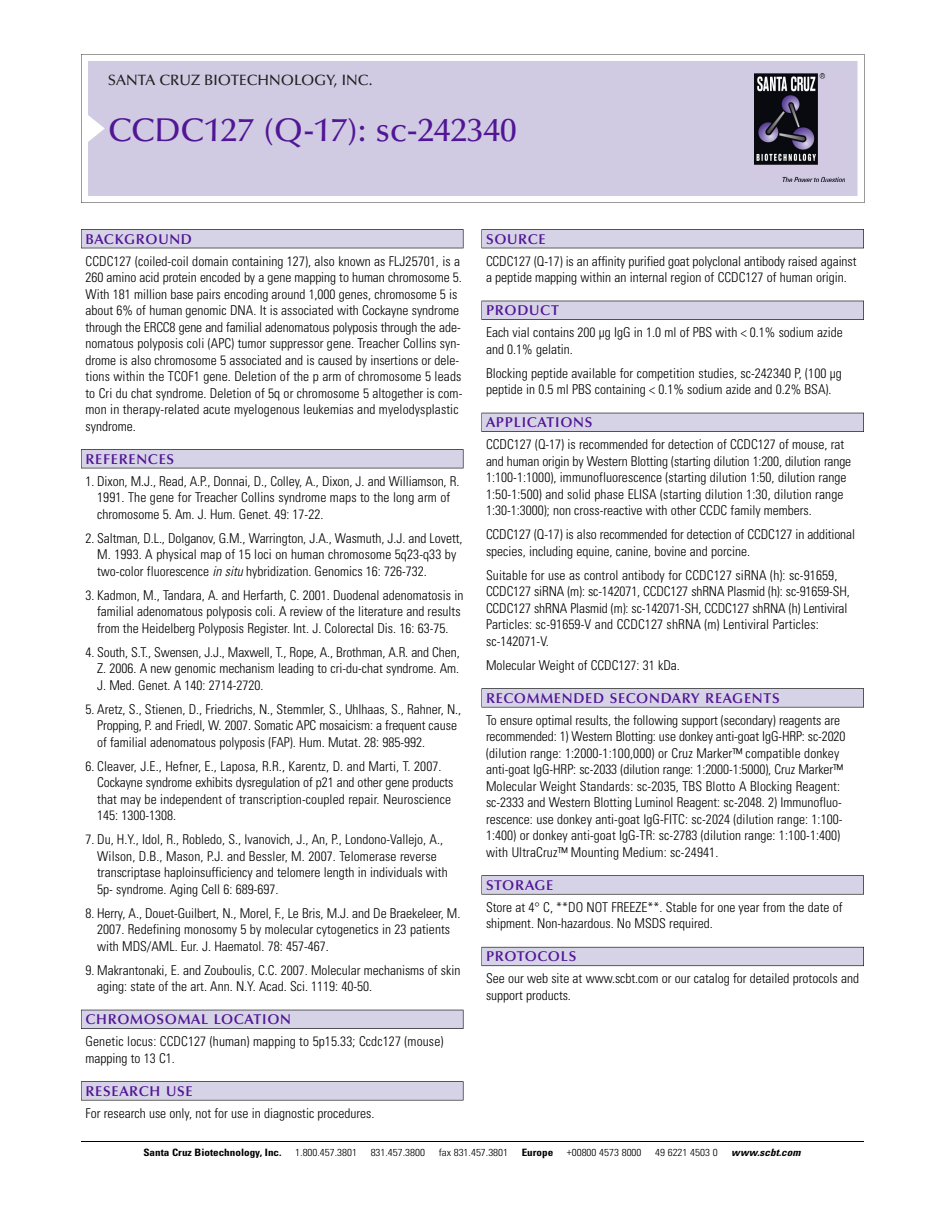
<style>
.page{position:relative;width:945px;height:1215px;background:#fff}
.page>*{position:absolute;margin:0;border:0;box-sizing:border-box;transform-origin:0 0}
.t1{font:500 33px "Optima";color:#511695}
.t2{font:500 15px "Optima";color:#231f20}
.t3{font:600 14.25px "Optima";letter-spacing:.05em;color:#511695}
.t4{font:300 condensed 13.5px/16.5px "Univers";color:#000}
.t5{font:300 condensed 10.2px "Univers";color:#000;scale:1.1 1}
.t6{font:700 condensed 10.2px "Univers";color:#000;scale:1.1 1}
.t7{font:italic 700 condensed 10.2px "Univers";letter-spacing:.005em;color:#000;scale:1.1 1}
.s1{font-style:italic}
</style>
<div class="page">
<svg style="left:81px;top:54px;width:783px;height:149px"></svg>
<div style="left:88px;top:61px;width:769px;height:135px;background:#d1cae3"></div>
<img style="left:755px;top:74px;width:90px;height:108px">
<div style="left:81px;top:229px;width:382px;height:19px;background:#525156"></div>
<div style="left:81px;top:230px;width:382px;height:18px;background:#d7d3e7"></div>
<div style="left:81px;top:449px;width:382px;height:19px;background:#525155"></div>
<div style="left:81px;top:450px;width:382px;height:18px;background:#d7d3e7"></div>
<div style="left:81px;top:1010px;width:382px;height:19px;background:#525158"></div>
<div style="left:81px;top:1010px;width:382px;height:18px;background:#d7d3e7"></div>
<div style="left:81px;top:1081px;width:382px;height:19px;background:#575759"></div>
<div style="left:81px;top:1082px;width:382px;height:18px;background:#d7d3e7"></div>
<div style="left:482px;top:229px;width:382px;height:19px;background:#525156"></div>
<div style="left:482px;top:230px;width:381px;height:18px;background:#d7d3e7"></div>
<div style="left:482px;top:301px;width:382px;height:19px;background:#515055"></div>
<div style="left:482px;top:301px;width:381px;height:18px;background:#d7d3e7"></div>
<div style="left:482px;top:413px;width:382px;height:19px;background:#525158"></div>
<div style="left:482px;top:413px;width:381px;height:18px;background:#d7d3e7"></div>
<div style="left:482px;top:688px;width:382px;height:19px;background:#575759"></div>
<div style="left:482px;top:689px;width:381px;height:18px;background:#d7d3e7"></div>
<svg style="left:482px;top:875px;width:382px;height:20px"></svg>
<div style="left:482px;top:876px;width:381px;height:18px;background:#d7d3e7"></div>
<div style="left:482px;top:947px;width:382px;height:19px;background:#66646e"></div>
<div style="left:482px;top:947px;width:381px;height:18px;background:#d7d3e7"></div>
<hr style="left:81px;top:1141px;width:783px;height:1px;background:#000">
<p class="t2" style="left:108px;top:74px;width:266px">SANTA CRUZ BIOTECHNOLOGY, INC.</p>
<h1 class="t1" style="left:108px;top:117px;width:410px">CCDC127 (Q-17): sc-242340</h1>
<p class="t3" style="left:86px;top:233px;width:108px">BACKGROUND</p>
<p class="t4" style="left:86px;top:254px;width:378px">CCDC127 (coiled-coil domain containing 127), also known as FLJ25701, is a 260 amino acid protein encoded by a gene mapping to human chromosome 5.<br>With 181 million base pairs encoding around 1,000 genes, chromosome 5 is about 6% of human genomic DNA. It is associated with Cockayne syndrome through the ERCC8 gene and familial adenomatous polyposis through the ade&shy;nomatous polyposis coli (APC) tumor suppressor gene. Treacher Collins syn&shy;drome is also chromosome 5 associated and is caused by insertions or dele&shy;tions within the TCOF1 gene. Deletion of the p arm of chromosome 5 leads to Cri du chat syndrome. Deletion of 5q or chromosome 5 altogether is com&shy;mon in therapy-related acute myelogenous leukemias and myelodysplastic syndrome.</p>
<p class="t3" style="left:86px;top:453px;width:90px">REFERENCES</p>
<p class="t4" style="left:97px;top:474px;width:364px;text-indent:-12px">1. Dixon, M.J., Read, A.P., Donnai, D., Colley, A., Dixon, J. and Williamson, R.<br>1991. The gene for Treacher Collins syndrome maps to the long arm of chromosome 5. Am. J. Hum. Genet. 49: 17-22.</p>
<p class="t4" style="left:97px;top:531px;width:367px;text-indent:-12px">2. Saltman, D.L., Dolganov, G.M., Warrington, J.A., Wasmuth, J.J. and Lovett,<br>M. 1993. A physical map of 15 loci on human chromosome 5q23-q33 by two-color fluorescence <span class="s1">in situ</span> hybridization. Genomics 16: 726-732.</p>
<p class="t4" style="left:97px;top:588px;width:368px;text-indent:-12px">3. Kadmon, M., Tandara, A. and Herfarth, C. 2001. Duodenal adenomatosis in familial adenomatous polyposis coli. A review of the literature and results from the Heidelberg Polyposis Register. Int. J. Colorectal Dis. 16: 63-75.</p>
<p class="t4" style="left:97px;top:645px;width:364px;text-align:justify;text-indent:-12px">4. South, S.T., Swensen, J.J., Maxwell, T., Rope, A., Brothman, A.R. and Chen, Z. 2006. A new genomic mechanism leading to cri-du-chat syndrome. Am.<br>J. Med. Genet. A 140: 2714-2720.</p>
<p class="t4" style="left:97px;top:702px;width:366px;text-indent:-12px">5. Aretz, S., Stienen, D., Friedrichs, N., Stemmler, S., Uhlhaas, S., Rahner, N.,<br>Propping, P. and Friedl, W. 2007. Somatic APC mosaicism: a frequent cause of familial adenomatous polyposis (FAP). Hum. Mutat. 28: 985-992.</p>
<p class="t4" style="left:97px;top:759px;width:358px;text-indent:-12px">6. Cleaver, J.E., Hefner, E., Laposa, R.R., Karentz, D. and Marti, T. 2007.<br>Cockayne syndrome exhibits dysregulation of p21 and other gene products that may be independent of transcription-coupled repair. Neuroscience 145: 1300-1308.</p>
<p class="t4" style="left:97px;top:832px;width:352px;text-indent:-12px">7. Du, H.Y., Idol, R., Robledo, S., Ivanovich, J., An, P., Londono-Vallejo, A., Wilson, D.B., Mason, P.J. and Bessler, M. 2007. Telomerase reverse transcriptase haploinsufficiency and telomere length in individuals with 5p- syndrome. Aging Cell 6: 689-697.</p>
<p class="t4" style="left:97px;top:906px;width:365px;text-indent:-12px">8. Herry, A., Douet-Guilbert, N., Morel, F., Le Bris, M.J. and De Braekeleer, M.<br>2007. Redefining monosomy 5 by molecular cytogenetics in 23 patients with MDS/AML. Eur. J. Haematol. 78: 457-467.</p>
<p class="t4" style="left:97px;top:963px;width:365px;text-indent:-12px">9. Makrantonaki, E. and Zouboulis, C.C. 2007. Molecular mechanisms of skin aging: state of the art. Ann. N.Y. Acad. Sci. 1119: 40-50.</p>
<p class="t3" style="left:86px;top:1014px;width:207px">CHROMOSOMAL LOCATION</p>
<p class="t4" style="left:86px;top:1034px;width:359px">Genetic locus: CCDC127 (human) mapping to 5p15.33; Ccdc127 (mouse) mapping to 13 C1.</p>
<p class="t3" style="left:86px;top:1085px;width:109px">RESEARCH USE</p>
<p class="t4" style="left:86px;top:1106px;width:290px">For research use only, not for use in diagnostic procedures.</p>
<p class="t3" style="left:486px;top:233px;width:61px">SOURCE</p>
<p class="t4" style="left:486px;top:254px;width:372px">CCDC127 (Q-17) is an affinity purified goat polyclonal antibody raised against a peptide mapping within an internal region of CCDC127 of human origin.</p>
<p class="t3" style="left:486px;top:305px;width:74px">PRODUCT</p>
<p class="t4" style="left:486px;top:325px;width:358px">Each vial contains 200 µg IgG in 1.0 ml of PBS with &lt; 0.1% sodium azide and 0.1% gelatin.</p>
<p class="t4" style="left:486px;top:366px;width:357px">Blocking peptide available for competition studies, sc-242340 P, (100 µg peptide in 0.5 ml PBS containing &lt; 0.1% sodium azide and 0.2% BSA).</p>
<p class="t3" style="left:486px;top:417px;width:108px">APPLICATIONS</p>
<p class="t4" style="left:486px;top:437px;width:367px">CCDC127 (Q-17) is recommended for detection of CCDC127 of mouse, rat and human origin by Western Blotting (starting dilution 1:200, dilution range 1:100-1:1000), immunofluorescence (starting dilution 1:50, dilution range 1:50-1:500) and solid phase ELISA (starting dilution 1:30, dilution range 1:30-1:3000); non cross-reactive with other CCDC family members.</p>
<p class="t4" style="left:486px;top:527px;width:371px">CCDC127 (Q-17) is also recommended for detection of CCDC127 in additional species, including equine, canine, bovine and porcine.</p>
<p class="t4" style="left:486px;top:568px;width:365px">Suitable for use as control antibody for CCDC127 siRNA (h): sc-91659, CCDC127 siRNA (m): sc-142071, CCDC127 shRNA Plasmid (h): sc-91659-SH, CCDC127 shRNA Plasmid (m): sc-142071-SH, CCDC127 shRNA (h) Lentiviral Particles: sc-91659-V and CCDC127 shRNA (m) Lentiviral Particles: sc-142071-V.</p>
<p class="t4" style="left:486px;top:658px;width:195px">Molecular Weight of CCDC127: 31 kDa.</p>
<p class="t3" style="left:486px;top:692px;width:295px">RECOMMENDED SECONDARY REAGENTS</p>
<p class="t4" style="left:486px;top:713px;width:361px">To ensure optimal results, the following support (secondary) reagents are recommended: 1) Western Blotting: use donkey anti-goat IgG-HRP: sc-2020 (dilution range: 1:2000-1:100,000) or Cruz Marker™ compatible donkey anti-goat IgG-HRP: sc-2033 (dilution range: 1:2000-1:5000), Cruz Marker™ Molecular Weight Standards: sc-2035, TBS Blotto A Blocking Reagent: sc-2333 and Western Blotting Luminol Reagent: sc-2048. 2) Immunofluo&shy;rescence: use donkey anti-goat IgG-FITC: sc-2024 (dilution range: 1:100- 1:400) or donkey anti-goat IgG-TR: sc-2783 (dilution range: 1:100-1:400) with UltraCruz™ Mounting Medium: sc-24941.</p>
<p class="t3" style="left:486px;top:879px;width:69px">STORAGE</p>
<p class="t4" style="left:486px;top:900px;width:358px">Store at 4° C, **DO NOT FREEZE**. Stable for one year from the date of shipment. Non-hazardous. No MSDS required.</p>
<p class="t3" style="left:486px;top:951px;width:92px">PROTOCOLS</p>
<p class="t4" style="left:486px;top:971px;width:375px">See our web site at www.scbt.com or our catalog for detailed protocols and support products.</p>
<p class="t6" style="left:143px;top:1148px;width:127px">Santa Cruz Biotechnology, Inc.</p>
<p class="t5" style="left:295px;top:1148px;width:58px">1.800.457.3801</p>
<p class="t5" style="left:371px;top:1148px;width:51px">831.457.3800</p>
<p class="t5" style="left:439px;top:1148px;width:65px">fax 831.457.3801</p>
<p class="t6" style="left:522px;top:1148px;width:30px">Europe</p>
<p class="t5" style="left:567px;top:1148px;width:69px">+00800 4573 8000</p>
<p class="t5" style="left:655px;top:1148px;width:58px">49 6221 4503 0</p>
<p class="t7" style="left:731px;top:1148px;width:64px">www.scbt.com</p>
</div>
